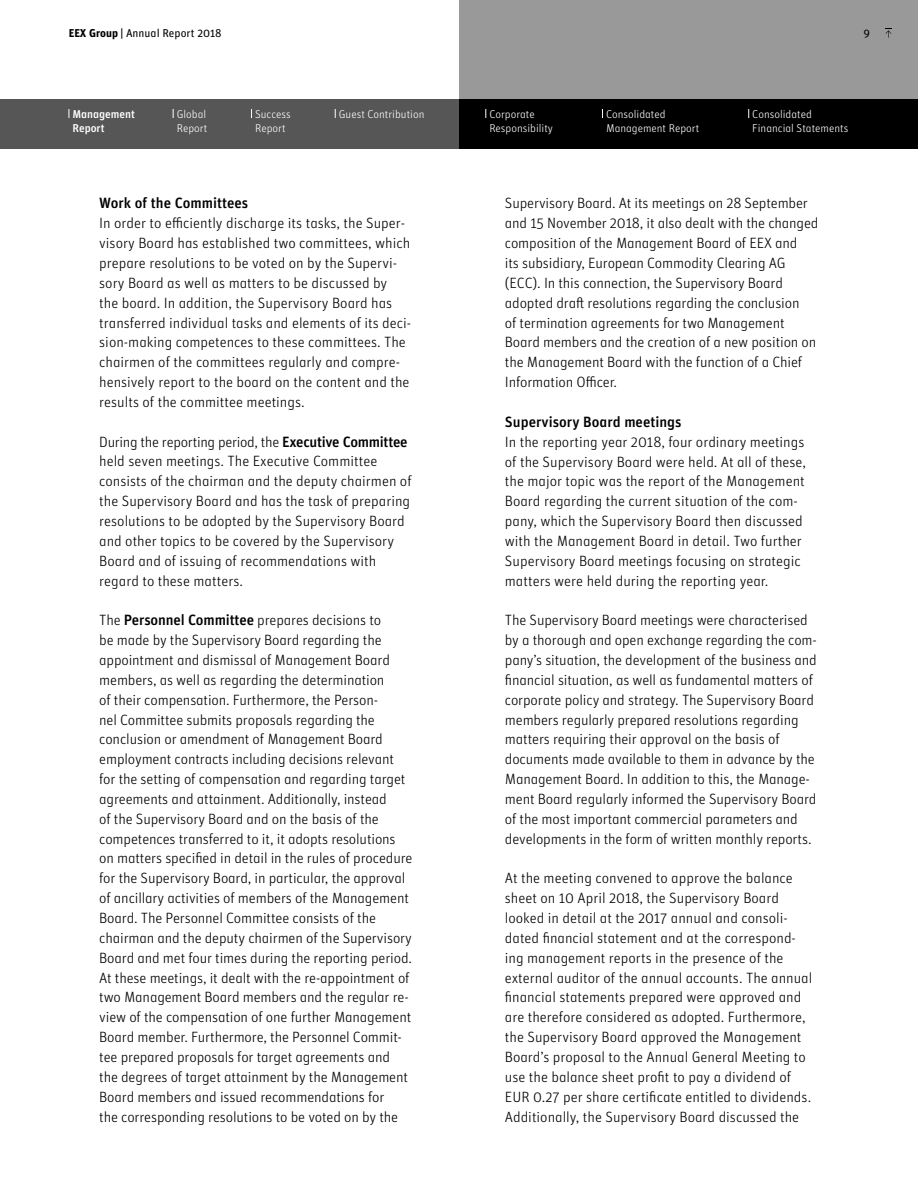
<style>
.page{position:relative;width:918px;height:1191px;background:#fff}
.page>*{position:absolute;margin:0;border:0;box-sizing:border-box;transform-origin:0 0}
.t1{font:300 14.88px/19.8px "Unitforeexgroup";letter-spacing:-.01em;color:#000}
.t2{font:500 14.88px "Unitforeexgroup";color:#000}
.t3{font:300 11.38px/14px "Unitforeexgroup";color:#fff}
.t4{font:11.38px "Unitforeexgroup";color:#000}
.t5{font:500 11.38px/14px "Unitforeexgroup";color:#fff}
.s1{font-weight:700}
.s2{font-weight:500}
</style>
<div class="page">
<div style="left:459px;top:0;width:459px;height:99px;background:#999"></div>
<div style="left:0;top:99px;width:459px;height:50px;background:#565656"></div>
<div style="left:459px;top:99px;width:459px;height:50px;background:#000"></div>
<svg style="left:885px;top:30px;width:6px;height:8px"></svg>
<p class="t4" style="left:69px;top:25px;width:154px"><span class="s1">EEX Group |</span> Annual Report 2018</p>
<p class="t4" style="left:863px;top:25px;width:8px">9</p>
<p class="t5" style="left:72px;top:106px;width:64px">Management<br>Report</p>
<p class="t3" style="left:339px;top:107px;width:87px">Guest Contribution</p>
<p class="t3" style="left:489px;top:107px;width:65px">Corporate<br>Responsibility</p>
<p class="t3" style="left:606px;top:107px;width:95px">Consolidated<br>Management Report</p>
<p class="t3" style="left:752px;top:107px;width:98px">Consolidated<br>Financial Statements</p>
<p class="t3" style="left:177px;top:107px;width:32px">Global<br>Report</p>
<p class="t3" style="left:255px;top:107px;width:37px">Success<br>Report</p>
<p class="t2" style="left:99px;top:193px;width:151px">Work of the Committees</p>
<p class="t1" style="left:99px;top:213px;width:313px">In order to efficiently discharge its tasks, the Super&shy;visory Board has established two committees, which prepare resolutions to be voted on by the Supervi&shy;sory Board as well as matters to be discussed by<br>the board. In addition, the Supervisory Board has transferred individual tasks and elements of its deci&shy;sion-making competences to these committees. The chairmen of the committees regularly and compre&shy;hensively report to the board on the content and the results of the committee meetings.</p>
<p class="t1" style="left:99px;top:431px;width:314px">During the reporting period, the <span class="s2">Executive Committee </span>held seven meetings. The Executive Committee consists of the chairman and the deputy chairmen of the Supervisory Board and has the task of preparing resolutions to be adopted by the Supervisory Board and other topics to be covered by the Supervisory Board and of issuing of recommendations with regard to these matters.</p>
<p class="t1" style="left:99px;top:610px;width:315px">The <span class="s2">Personnel Committee</span> prepares decisions to<br>be made by the Supervisory Board regarding the appointment and dismissal of Management Board members, as well as regarding the determination<br>of their compensation. Furthermore, the Person-<br>nel Committee submits proposals regarding the conclusion or amendment of Management Board employment contracts including decisions relevant for the setting of compensation and regarding target agreements and attainment. Additionally, instead<br>of the Supervisory Board and on the basis of the competences transferred to it, it adopts resolutions on matters specified in detail in the rules of procedure for the Supervisory Board, in particular, the approval of ancillary activities of members of the Management Board. The Personnel Committee consists of the chairman and the deputy chairmen of the Supervisory Board and met four times during the reporting period.<br>At these meetings, it dealt with the re-appointment of two Management Board members and the regular re&shy;view of the compensation of one further Management Board member. Furthermore, the Personnel Commit&shy;tee prepared proposals for target agreements and<br>the degrees of target attainment by the Management Board members and issued recommendations for<br>the corresponding resolutions to be voted on by the</p>
<p class="t1" style="left:505px;top:193px;width:315px">Supervisory Board. At its meetings on 28 September and 15 November 2018, it also dealt with the changed composition of the Management Board of EEX and<br>its subsidiary, European Commodity Clearing AG (ECC). In this connection, the Supervisory Board adopted draft resolutions regarding the conclusion<br>of termination agreements for two Management Board members and the creation of a new position on the Management Board with the function of a Chief Information Officer.</p>
<p class="t2" style="left:505px;top:411px;width:178px">Supervisory Board meetings</p>
<p class="t1" style="left:505px;top:431px;width:303px">In the reporting year 2018, four ordinary meetings of the Supervisory Board were held. At all of these, the major topic was the report of the Management Board regarding the current situation of the com&shy;pany, which the Supervisory Board then discussed with the Management Board in detail. Two further Supervisory Board meetings focusing on strategic matters were held during the reporting year.</p>
<p class="t1" style="left:505px;top:610px;width:313px">The Supervisory Board meetings were characterised by a thorough and open exchange regarding the com&shy;pany’s situation, the development of the business and financial situation, as well as fundamental matters of corporate policy and strategy. The Supervisory Board members regularly prepared resolutions regarding matters requiring their approval on the basis of documents made available to them in advance by the Management Board. In addition to this, the Manage&shy;ment Board regularly informed the Supervisory Board of the most important commercial parameters and developments in the form of written monthly reports.</p>
<p class="t1" style="left:505px;top:868px;width:309px">At the meeting convened to approve the balance sheet on 10 April 2018, the Supervisory Board looked in detail at the 2017 annual and consoli&shy;dated financial statement and at the correspond&shy;ing management reports in the presence of the external auditor of the annual accounts. The annual financial statements prepared were approved and are therefore considered as adopted. Furthermore, the Supervisory Board approved the Management Board’s proposal to the Annual General Meeting to use the balance sheet profit to pay a dividend of EUR 0.27 per share certificate entitled to dividends.<br>Additionally, the Supervisory Board discussed the</p>
</div>
